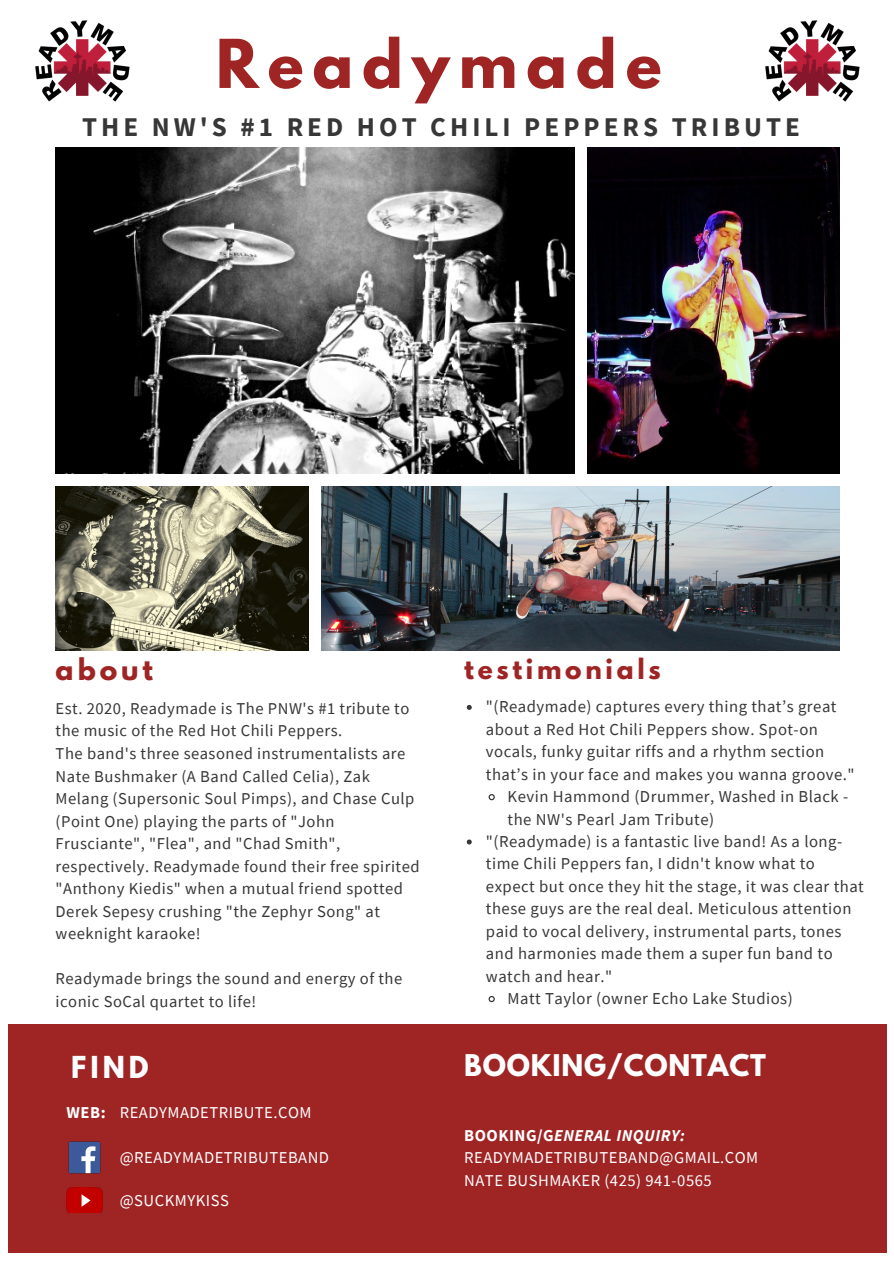
<style>
.page{position:relative;width:894px;height:1264px;background:#fff}
.page>*{position:absolute;margin:0;border:0;box-sizing:border-box;transform-origin:0 0}
.t1{font:700 59.55px "League Spartan";letter-spacing:.15em;color:#9f2525}
.t2{font:700 27px "Source Sans Pro";letter-spacing:.15em;color:#373737}
.t3{font:700 26.85px "League Spartan";color:#fff}
.t4{font:700 26.55px "League Spartan";letter-spacing:.03em;color:#fff}
.t5{font:700 26.55px "League Spartan";letter-spacing:.15em;color:#9f2525}
.t6{font:700 24.75px "League Spartan";letter-spacing:.15em;color:#9f2525}
.t7{font:16.65px/22.4px "Source Sans Pro";letter-spacing:.03em;color:#373737}
.t8{font:16.5px/22.5px "Source Sans Pro";letter-spacing:.03em;color:#373737}
.t9{font:16.5px/22.5px "Source Sans Pro";letter-spacing:.03em;color:#fff}
.t10{font:700 16.5px "Source Sans Pro";color:#fff}
.s1{font-weight:700}
.s2{font-weight:700;font-style:italic}
</style>
<div class="page">
<img style="left:56px;top:148px;width:518px;height:325px">
<img style="left:587px;top:148px;width:252px;height:325px">
<img style="left:56px;top:487px;width:252px;height:163px">
<img style="left:321px;top:487px;width:518px;height:163px">
<div style="left:8px;top:1024px;width:878px;height:228px;background:#9f2525"></div>
<img style="left:69px;top:1141px;width:31px;height:32px">
<img style="left:67px;top:1187px;width:36px;height:25px">
<img style="left:35px;top:20px;width:95px;height:82px">
<svg style="left:466px;top:705px;width:5px;height:5px"></svg>
<svg style="left:488px;top:794px;width:7px;height:7px"></svg>
<svg style="left:466px;top:839px;width:5px;height:5px"></svg>
<svg style="left:488px;top:996px;width:7px;height:7px"></svg>
<img style="left:765px;top:20px;width:95px;height:82px">
<p class="t1" style="left:216px;top:34px;width:447px">Readymade</p>
<p class="t2" style="left:82px;top:109px;width:719px">THE NW'S #1 RED HOT CHILI PEPPERS TRIBUTE</p>
<p class="t5" style="left:56px;top:656px;width:99px">about</p>
<p class="t8" style="left:56px;top:696px;width:355px">Est. 2020, Readymade is The PNW's #1 tribute to the music of the Red Hot Chili Peppers.</p>
<p class="t8" style="left:56px;top:742px;width:365px">The band's three seasoned instrumentalists are Nate Bushmaker (A Band Called Celia), Zak Melang (Supersonic Soul Pimps), and Chase Culp (Point One) playing the parts of "John Frusciante", "Flea", and "Chad Smith", respectively. Readymade found their free spirited "Anthony Kiedis" when a mutual friend spotted Derek Sepesy crushing "the Zephyr Song" at weeknight karaoke!</p>
<p class="t8" style="left:56px;top:967px;width:348px">Readymade brings the sound and energy of the iconic SoCal quartet to life!</p>
<p class="t6" style="left:464px;top:657px;width:198px">testimonials</p>
<p class="t7" style="left:486px;top:695px;width:370px">"(Readymade) captures every thing that’s great about a Red Hot Chili Peppers show. Spot-on vocals, funky guitar riffs and a rhythm section that’s in your face and makes you wanna groove."</p>
<p class="t7" style="left:507px;top:785px;width:342px">Kevin Hammond (Drummer, Washed in Black - the NW's Pearl Jam Tribute)</p>
<p class="t7" style="left:486px;top:829px;width:379px">"(Readymade) is a fantastic live band! As a long&shy;time Chili Peppers fan, I didn't know what to expect but once they hit the stage, it was clear that these guys are the real deal. Meticulous attention paid to vocal delivery, instrumental parts, tones and harmonies made them a super fun band to watch and hear."</p>
<p class="t7" style="left:507px;top:986px;width:286px">Matt Taylor (owner Echo Lake Studios)</p>
<p class="t3" style="left:71px;top:1053px;width:79px">FIND</p>
<p class="t4" style="left:464px;top:1052px;width:303px">BOOKING/CONTACT</p>
<p class="t10" style="left:67px;top:1101px;width:40px">WEB:</p>
<p class="t9" style="left:120px;top:1101px;width:193px">READYMADETRIBUTE.COM</p>
<p class="t9" style="left:120px;top:1146px;width:211px">@READYMADETRIBUTEBAND</p>
<p class="t9" style="left:120px;top:1188px;width:110px">@SUCKMYKISS</p>
<p class="t9" style="left:464px;top:1123px;width:295px"><span class="s1">BOOKING/G</span><span class="s2">ENERAL INQUIRY:<br></span>READYMADETRIBUTEBAND@GMAIL.COM</p>
<p class="t9" style="left:464px;top:1168px;width:249px">NATE BUSHMAKER (425) 941-0565</p>
</div>
